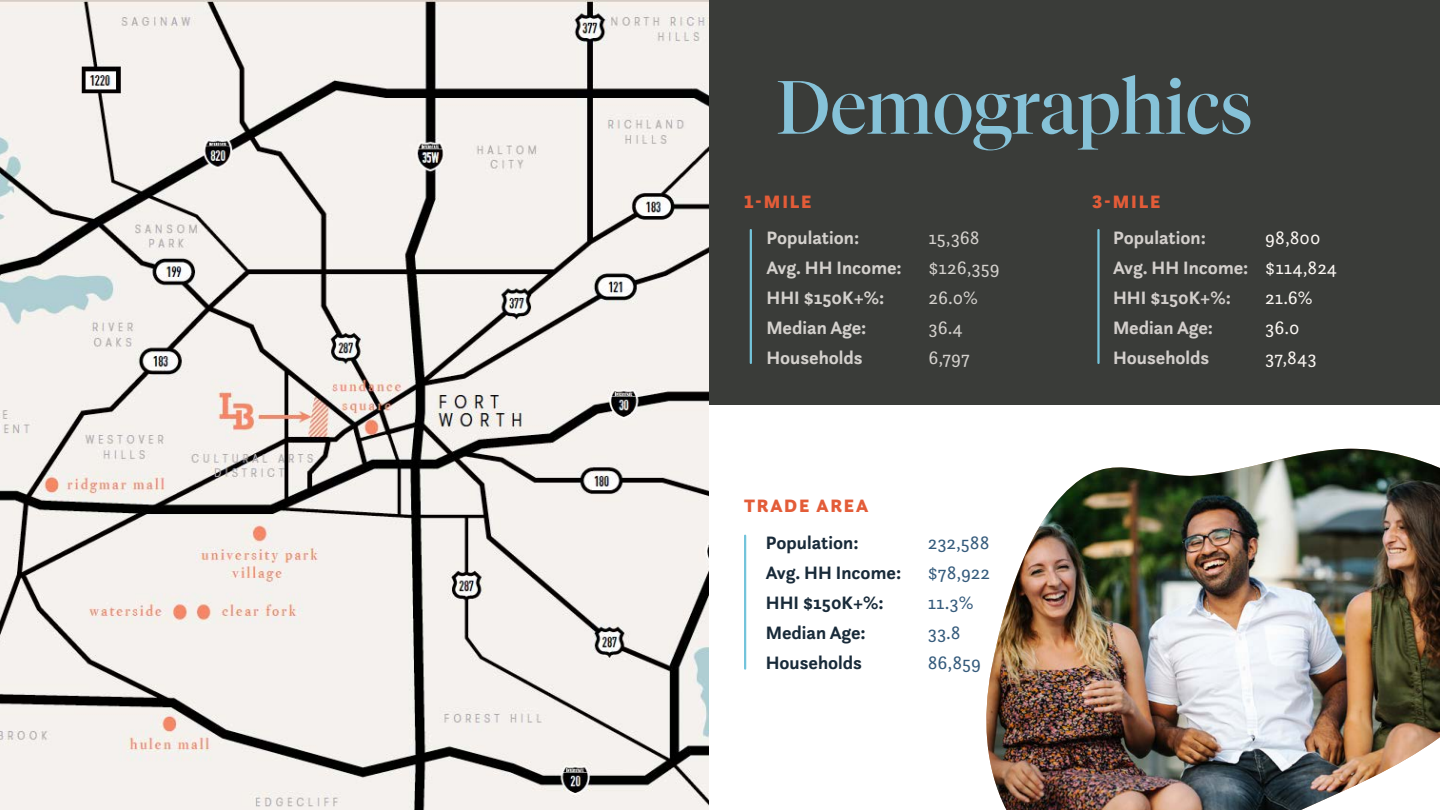
<style>
.page{position:relative;width:1440px;height:810px;background:#fff}
.page>*{position:absolute;margin:0;border:0;box-sizing:border-box;transform-origin:0 0}
.t1{font:75px "Tiempos Fine";color:#86c2d8}
.t2{font:700 18.75px/30px "Questa Sans";color:#d4d1cd}
.t3{font:700 18.75px/30px "Questa Sans";color:#d3cfcc}
.t4{font:700 18.75px/30px "Questa Sans";color:#182a39}
.t5{font:18.75px/30px "Questa Sans";color:#fbf7f3}
.t6{font:18.75px/30px "Questa Sans";color:#355b7c}
.t7{font:18.75px/30px "Questa Sans";color:#d4d1cd}
.t8{font:900 18.75px "Questa Sans";letter-spacing:.1em;color:#e35c38}
</style>
<div class="page">
<div style="left:0;top:0;width:1440px;height:405px;background:#3a3c39"></div>
<img style="left:0;top:0;width:708px;height:810px">
<hr style="left:750px;top:230px;width:2px;height:133px;background:#73c4db">
<hr style="left:1097px;top:230px;width:3px;height:133px;background:#73c4db">
<img style="left:986px;top:449px;width:454px;height:361px">
<hr style="left:744px;top:536px;width:2px;height:133px;background:#73c4db">
<h1 class="t1" style="left:776px;top:62px;width:479px">Demographics</h1>
<p class="t8" style="left:744px;top:189px;width:69px">1-MILE</p>
<p class="t8" style="left:1092px;top:189px;width:70px">3-MILE</p>
<p class="t7" style="left:928px;top:222px;width:73px">15,368 $126,359<br>26.0%<br>36.4<br>6,797</p>
<p class="t5" style="left:1265px;top:222px;width:73px">98,800 $114,824<br>21.6%<br>36.0<br>37,843</p>
<p class="t2" style="left:766px;top:223px;width:137px">Population:<br>Avg. HH Income:<br>HHI $150K+%:<br>Median Age:<br>Households</p>
<p class="t3" style="left:1113px;top:223px;width:137px">Population:<br>Avg. HH Income:<br>HHI $150K+%:<br>Median Age:<br>Households</p>
<p class="t8" style="left:744px;top:493px;width:126px">TRADE AREA</p>
<p class="t4" style="left:766px;top:527px;width:137px">Population:<br>Avg. HH Income:<br>HHI $150K+%:<br>Median Age:<br>Households</p>
<p class="t6" style="left:928px;top:527px;width:64px">232,588 $78,922<br>11.3%<br>33.8<br>86,859</p>
</div>
